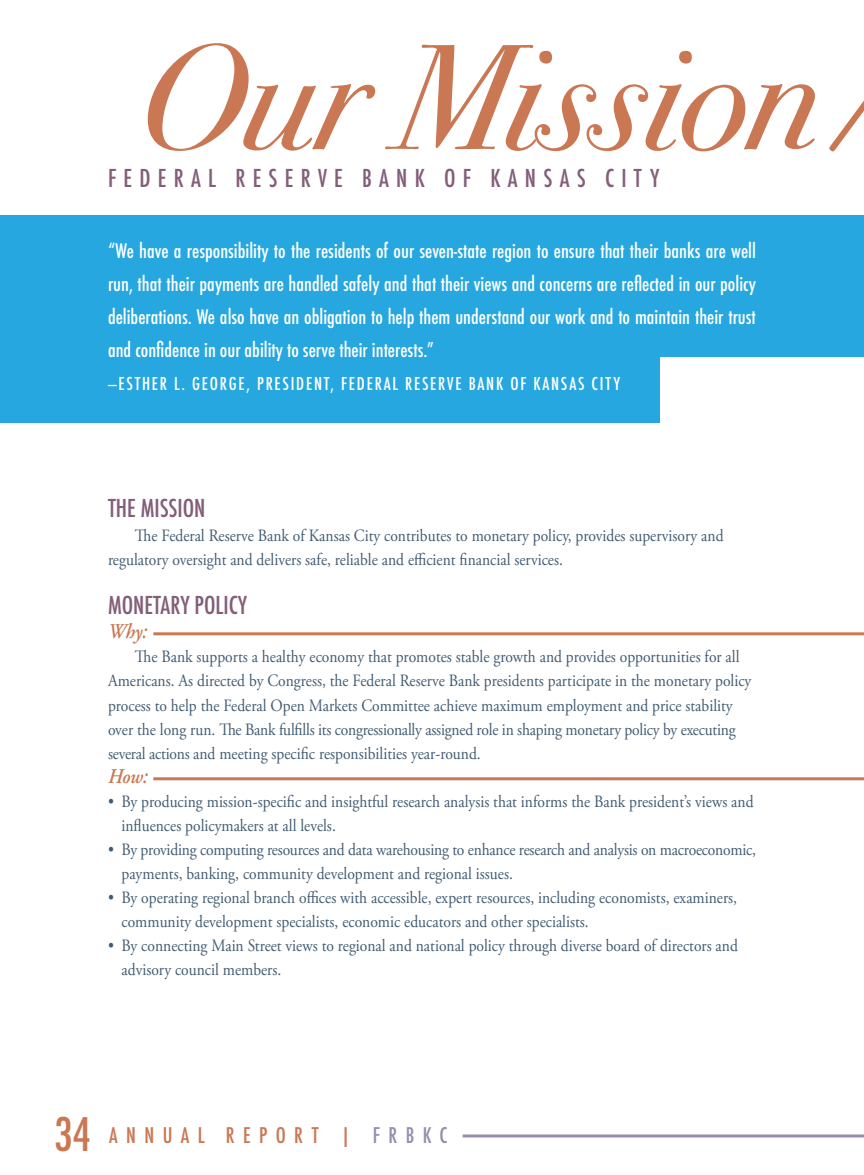
<style>
.page{position:relative;width:864px;height:1175px;background:#fff}
.page>*{position:absolute;margin:0;border:0;box-sizing:border-box;transform-origin:0 0}
.t1{font:italic 150px "Bodoni Svty Two ITCTT";color:#ca7753}
.t2{font:500 condensed 24px "Futura";letter-spacing:.3em;color:#835e79}
.t3{font:500 condensed 24px "Futura";color:#835e79}
.t4{font:500 condensed 21px "Futura";letter-spacing:.4em;color:#ca7753}
.t5{font:italic 600 21px "Adobe Garamond Pro";letter-spacing:-.005em;color:#ca7753;scale:.9 1}
.t6{font:500 condensed 19.5px/33px "Futura";color:#fff;text-align:justify}
.t7{font:17.25px/24px "Adobe Garamond Pro";letter-spacing:-.01em;color:#425b72;scale:.9 1}
.t8{font:500 condensed 17.25px "Futura";letter-spacing:.1em;color:#fff}
.s1{font-size:45px}
.s2{color:#988daf}
</style>
<div class="page">
<hr style="left:463px;top:1134px;width:401px;height:3px;background:#988daf">
<hr style="left:153px;top:777px;width:711px;height:3px;background:#ca7753">
<hr style="left:153px;top:632px;width:711px;height:3px;background:#ca7753">
<div style="left:0;top:215px;width:864px;height:207px;background:#26a7e0"></div>
<div style="left:661px;top:357px;width:203px;height:95px;background:#fff"></div>
<p class="t1" style="left:138px;top:-33px;width:683px">Our Mission</p>
<p class="t2" style="left:108px;top:163px;width:553px">FEDERAL RESERVE BANK OF KANSAS CITY</p>
<p class="t6" style="left:108px;top:234px;width:650px">“We have a responsibility to the residents of our seven-state region to ensure that their banks are well run, that their payments are handled safely and that their views and concerns are reflected in our policy deliberations. We also have an obligation to help them understand our work and to maintain their trust and confidence in our ability to serve their interests.”</p>
<p class="t8" style="left:108px;top:372px;width:514px">—ESTHER L. GEORGE, PRESIDENT, FEDERAL RESERVE BANK OF KANSAS CITY</p>
<p class="t3" style="left:108px;top:492px;width:99px">THE MISSION</p>
<p class="t7" style="left:108px;top:524px;width:685px;text-indent:27px">The Federal Reserve Bank of Kansas City contributes to monetary policy, provides supervisory and regulatory oversight and delivers safe, reliable and efficient financial services.</p>
<p class="t3" style="left:108px;top:590px;width:141px">MONETARY POLICY</p>
<p class="t5" style="left:108px;top:619px;width:45px">Why:</p>
<p class="t7" style="left:108px;top:645px;width:716px;text-indent:27px">The Bank supports a healthy economy that promotes stable growth and provides opportunities for all Americans. As directed by Congress, the Federal Reserve Bank presidents participate in the monetary policy process to help the Federal Open Markets Committee achieve maximum employment and price stability over the long run. The Bank fulfills its congressionally assigned role in shaping monetary policy by executing several actions and meeting specific responsibilities year-round.</p>
<p class="t5" style="left:108px;top:763px;width:46px">How:</p>
<p class="t7" style="left:122px;top:789px;width:704px;text-indent:-14px">• By producing mission-specific and insightful research analysis that informs the Bank president’s views and influences policymakers at all levels.</p>
<p class="t7" style="left:122px;top:837px;width:707px;text-indent:-14px">• By providing computing resources and data warehousing to enhance research and analysis on macroeconomic, payments, banking, community development and regional issues.</p>
<p class="t7" style="left:122px;top:885px;width:686px;text-indent:-14px">• By operating regional branch offices with accessible, expert resources, including economists, examiners, community development specialists, economic educators and other specialists.</p>
<p class="t7" style="left:122px;top:933px;width:686px;text-indent:-14px">• By connecting Main Street views to regional and national policy through diverse board of directors and advisory council members.</p>
<p class="t4" style="left:54px;top:1122px;width:395px"><span class="s1">34</span> ANNUAL REPORT | <span class="s2">FRBKC</span></p>
</div>
